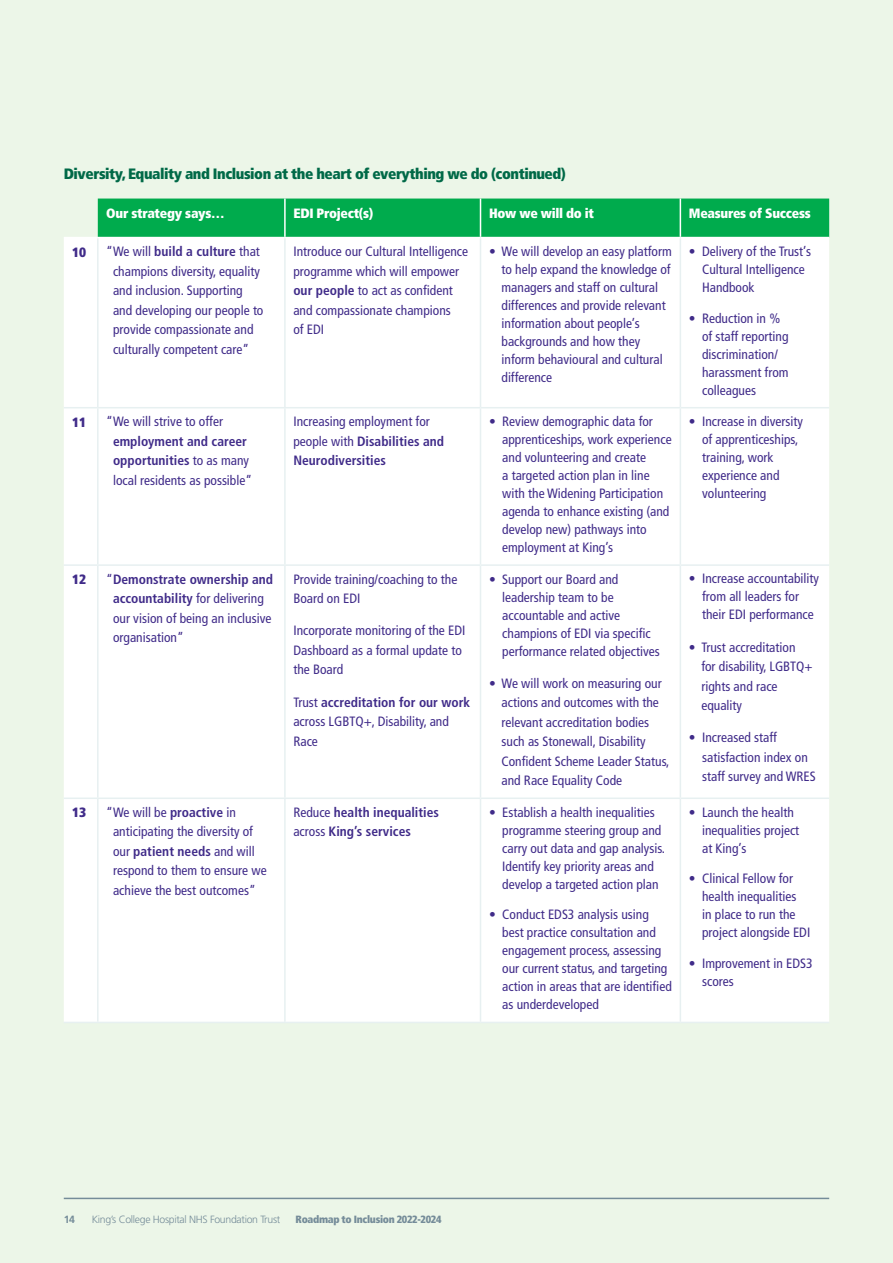
<style>
.page{position:relative;width:893px;height:1263px;background:#ecf6e8}
.page>*{position:absolute;margin:0;border:0;box-sizing:border-box;transform-origin:0 0}
.t1{font:900 condensed 15px "Frutiger";letter-spacing:-.03em;color:#006947}
.t2{font:condensed 13.5px/18px "Frutiger";color:#402b89}
.t3{font:900 condensed 13.5px "Frutiger";letter-spacing:-.02em;color:#fff}
.t4{font:700 condensed 13.5px/19.5px "Frutiger";color:#402b89}
.t5{font:900 condensed 13.5px "Frutiger";color:#402b89}
.t6{font:300 10.5px "Frutiger";letter-spacing:-.03em;color:#758c99}
.t7{font:900 condensed 10.5px "Frutiger";letter-spacing:-.03em;color:#758c99}
.t8{font:700 10.5px "Frutiger";color:#758c99}
.s1{font-weight:700}
.s2{font-weight:400}
</style>
<div class="page">
<hr style="left:64px;top:1198px;width:765px;height:1px;background:#758c99">
<div style="left:98px;top:199px;width:731px;height:38px;background:#00ab4d"></div>
<div style="left:64px;top:238px;width:765px;height:784px;background:#fff"></div>
<hr style="left:64px;top:237px;width:34px;height:1px;background:#fff">
<hr style="left:98px;top:237px;width:187px;height:1px;background:#fff">
<hr style="left:285px;top:237px;width:195px;height:1px;background:#fff">
<hr style="left:480px;top:237px;width:200px;height:1px;background:#fff">
<hr style="left:680px;top:237px;width:149px;height:1px;background:#fff">
<hr style="left:284px;top:199px;width:2px;height:38px;background:#fff">
<hr style="left:480px;top:199px;width:1px;height:38px;background:#fff">
<hr style="left:680px;top:199px;width:1px;height:38px;background:#fff">
<hr style="left:284px;top:238px;width:2px;height:169px;background:#e7f0f1">
<hr style="left:480px;top:238px;width:1px;height:169px;background:#e7f0f1">
<hr style="left:680px;top:238px;width:1px;height:169px;background:#e7f0f1">
<hr style="left:284px;top:408px;width:2px;height:156px;background:#e7f0f1">
<hr style="left:480px;top:408px;width:1px;height:156px;background:#e7f0f1">
<hr style="left:680px;top:408px;width:1px;height:156px;background:#e7f0f1">
<hr style="left:284px;top:566px;width:2px;height:231px;background:#e7f0f1">
<hr style="left:480px;top:566px;width:1px;height:231px;background:#e7f0f1">
<hr style="left:680px;top:566px;width:1px;height:231px;background:#e7f0f1">
<hr style="left:284px;top:799px;width:2px;height:223px;background:#e7f0f1">
<hr style="left:480px;top:799px;width:1px;height:223px;background:#e7f0f1">
<hr style="left:680px;top:799px;width:1px;height:223px;background:#e7f0f1">
<hr style="left:64px;top:1022px;width:34px;height:1px;background:#e7f0f1">
<hr style="left:98px;top:1022px;width:187px;height:1px;background:#e7f0f1">
<hr style="left:285px;top:1022px;width:195px;height:1px;background:#e7f0f1">
<hr style="left:480px;top:1022px;width:200px;height:1px;background:#e7f0f1">
<hr style="left:680px;top:1022px;width:149px;height:1px;background:#e7f0f1">
<hr style="left:97px;top:238px;width:2px;height:169px;background:#e7f0f1">
<hr style="left:97px;top:408px;width:2px;height:156px;background:#e7f0f1">
<hr style="left:97px;top:566px;width:2px;height:231px;background:#e7f0f1">
<hr style="left:97px;top:799px;width:2px;height:223px;background:#e7f0f1">
<hr style="left:64px;top:797px;width:34px;height:2px;background:#e7f0f1">
<hr style="left:98px;top:797px;width:187px;height:2px;background:#e7f0f1">
<hr style="left:285px;top:797px;width:195px;height:2px;background:#e7f0f1">
<hr style="left:480px;top:797px;width:200px;height:2px;background:#e7f0f1">
<hr style="left:680px;top:797px;width:149px;height:2px;background:#e7f0f1">
<hr style="left:64px;top:407px;width:34px;height:1px;background:#e7f0f1">
<hr style="left:98px;top:407px;width:187px;height:1px;background:#e7f0f1">
<hr style="left:285px;top:407px;width:195px;height:1px;background:#e7f0f1">
<hr style="left:480px;top:407px;width:200px;height:1px;background:#e7f0f1">
<hr style="left:680px;top:407px;width:149px;height:1px;background:#e7f0f1">
<hr style="left:64px;top:564px;width:34px;height:2px;background:#e7f0f1">
<hr style="left:98px;top:564px;width:187px;height:2px;background:#e7f0f1">
<hr style="left:285px;top:564px;width:195px;height:2px;background:#e7f0f1">
<hr style="left:480px;top:564px;width:200px;height:2px;background:#e7f0f1">
<hr style="left:680px;top:564px;width:149px;height:2px;background:#e7f0f1">
<p class="t1" style="left:64px;top:165px;width:504px">Diversity, Equality and Inclusion at the heart of everything we do (continued)</p>
<p class="t3" style="left:106px;top:205px;width:120px">Our strategy says…</p>
<p class="t3" style="left:293px;top:205px;width:81px">EDI Project(s)</p>
<p class="t3" style="left:489px;top:205px;width:107px">How we will do it</p>
<p class="t3" style="left:689px;top:205px;width:123px">Measures of Success</p>
<p class="t5" style="left:72px;top:244px;width:16px">10</p>
<p class="t2" style="left:113px;top:242px;width:152px;line-height:19.5px;text-indent:-7px">“We will <span class="s1">build a culture</span> that champions diversity, equality and inclusion. Supporting and developing our people to provide compassionate and culturally competent care”</p>
<p class="t2" style="left:293px;top:242px;width:176px;line-height:19.5px">Introduce our Cultural Intelligence programme which will empower <span class="s1">our people</span> to act as confident and compassionate champions<br>of EDI</p>
<p class="t2" style="left:501px;top:243px;width:172px;text-indent:-12px">• We will develop an easy platform to help expand the knowledge of managers and staff on cultural differences and provide relevant information about people’s backgrounds and how they inform behavioural and cultural difference</p>
<p class="t2" style="left:702px;top:242px;width:110px;text-indent:-13px">• Delivery of the Trust’s<br>Cultural Intelligence<br>Handbook</p>
<p class="t2" style="left:702px;top:309px;width:88px;text-indent:-13px">• Reduction in % of staff reporting discrimination/ harassment from colleagues</p>
<p class="t5" style="left:72px;top:414px;width:16px">11</p>
<p class="t2" style="left:106px;top:413px;width:118px">“We will strive to offer</p>
<p class="t2" style="left:113px;top:431px;width:141px;line-height:19.5px"><span class="s1">employment and career opportunities</span> to as many local residents as possible”</p>
<p class="t2" style="left:293px;top:412px;width:152px;line-height:19.5px">Increasing employment for people with <span class="s1">Disabilities and<br>Neurodiversities</span></p>
<p class="t2" style="left:502px;top:413px;width:171px;text-indent:-13px">• Review demographic data for apprenticeships, work experience and volunteering and create<br>a targeted action plan in line with the Widening Participation agenda to enhance existing (and develop new) pathways into employment at King’s</p>
<p class="t2" style="left:702px;top:413px;width:102px;text-indent:-13px">• Increase in diversity of apprenticeships, training, work experience and volunteering</p>
<p class="t5" style="left:72px;top:571px;width:16px">12</p>
<p class="t2" style="left:113px;top:569px;width:162px;line-height:19.5px;text-indent:-7px">“<span class="s1">Demonstrate ownership and accountability</span> for delivering our vision of being an inclusive organisation”</p>
<p class="t2" style="left:293px;top:569px;width:165px;line-height:19.5px">Provide training/coaching to the<br>Board on EDI</p>
<p class="t2" style="left:293px;top:621px;width:174px;line-height:19.5px">Incorporate monitoring of the EDI<br>Dashboard as a formal update to the Board</p>
<p class="t2" style="left:293px;top:692px;width:178px;line-height:19.5px">Trust <span class="s1">accreditation for our work </span>across LGBTQ+, Disability, and<br>Race</p>
<p class="t2" style="left:502px;top:570px;width:159px;text-indent:-13px">• Support our Board and leadership team to be accountable and active champions of EDI via specific performance related objectives</p>
<p class="t2" style="left:501px;top:673px;width:169px;line-height:19.5px;text-indent:-12px">• We will work on measuring our actions and outcomes with the relevant accreditation bodies such as Stonewall, Disability<br>Confident Scheme Leader Status, and Race Equality Code</p>
<p class="t5" style="left:72px;top:804px;width:16px">13</p>
<p class="t2" style="left:113px;top:802px;width:155px;line-height:19.5px;text-indent:-7px">“We will be <span class="s1">proactive</span> in anticipating the diversity of our <span class="s1">patient needs</span> and will respond to them to ensure we achieve the best outcomes”</p>
<p class="t4" style="left:293px;top:802px;width:147px"><span class="s2">Reduce</span> health inequalities <span class="s2">across</span> King’s services</p>
<p class="t2" style="left:502px;top:803px;width:164px;text-indent:-13px">• Establish a health inequalities programme steering group and carry out data and gap analysis.<br>Identify key priority areas and develop a targeted action plan</p>
<p class="t2" style="left:502px;top:906px;width:171px;text-indent:-13px">• Conduct EDS3 analysis using best practice consultation and engagement process, assessing our current status, and targeting action in areas that are identified as underdeveloped</p>
<p class="t2" style="left:689px;top:570px;width:132px;text-align:center">• Increase accountability from all leaders for<br>their EDI performance</p>
<p class="t2" style="left:701px;top:637px;width:113px;line-height:19.5px;text-indent:-12px">• Trust accreditation for disability, LGBTQ+ rights and race equality</p>
<p class="t2" style="left:702px;top:728px;width:115px;line-height:19.5px;text-indent:-13px">• Increased staff satisfaction index on staff survey and WRES</p>
<p class="t2" style="left:702px;top:803px;width:99px;text-indent:-13px">• Launch the health inequalities project at King’s</p>
<p class="t2" style="left:702px;top:870px;width:110px;text-indent:-13px">• Clinical Fellow for health inequalities<br>in place to run the project alongside EDI</p>
<p class="t2" style="left:702px;top:954px;width:112px;text-indent:-13px">• Improvement in EDS3 scores</p>
<p class="t8" style="left:64px;top:1213px;width:13px">14</p>
<p class="t6" style="left:92px;top:1214px;width:190px">King’s College Hospital NHS Foundation Trust</p>
<p class="t7" style="left:296px;top:1213px;width:147px">Roadmap to Inclusion 2022-2024</p>
</div>
